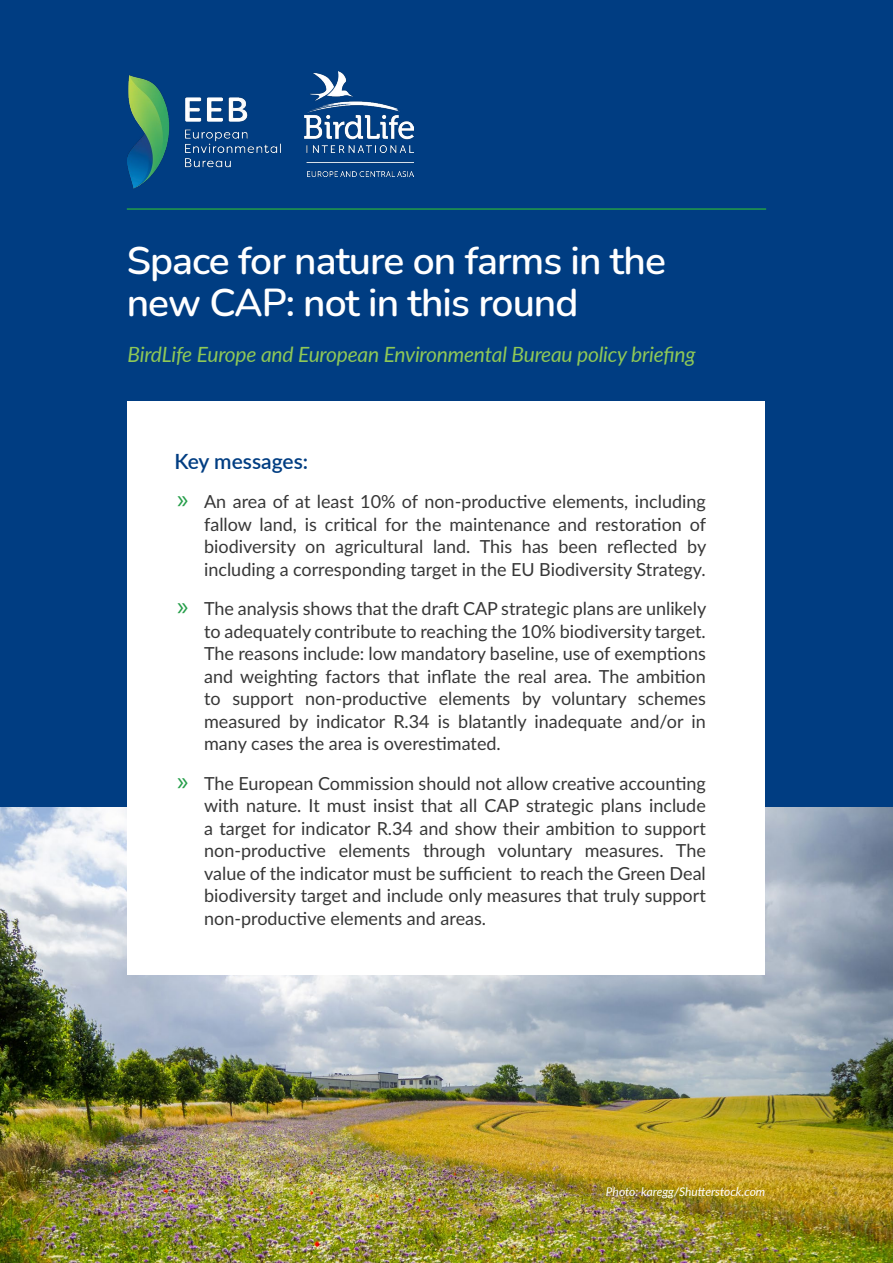
<style>
.page{position:relative;width:893px;height:1263px;background:#fff}
.page>*{position:absolute;margin:0;border:0;box-sizing:border-box;transform-origin:0 0}
.t1{font:600 39px/42px "Nunito";letter-spacing:-.025em;color:#fff}
.t2{font:italic 21px "Lato";letter-spacing:-.01em;color:#8ec857}
.t3{font:600 21px "Lato";color:#003d82}
.t4{font:18px/22.5px "Lato";color:#373737;text-align:justify}
.t5{font:italic 12px "Lato";color:#fff}
.s1{font-family:"Myriad Pro";font-size:27px;color:#239d48}
</style>
<div class="page">
<div style="left:0;top:0;width:893px;height:943px;background:#003d82"></div>
<img style="left:128px;top:75px;width:154px;height:114px">
<img style="left:0;top:808px;width:893px;height:455px">
<div style="left:128px;top:401px;width:637px;height:574px;background:#fff"></div>
<img style="left:304px;top:72px;width:109px;height:105px">
<hr style="left:127px;top:208px;width:639px;height:2px;background:#239d48">
<h1 class="t1" style="left:127px;top:243px;width:541px">Space for nature on farms in the new CAP: not in this round</h1>
<p class="t2" style="left:128px;top:340px;width:569px">BirdLife Europe and European Environmental Bureau policy briefing</p>
<p class="t3" style="left:174px;top:453px;width:135px">Key messages:</p>
<p class="t4" style="left:204px;top:490px;width:504px;text-indent:-27px"><span class="s1">»</span> An area of at least 10% of non-productive elements, including fallow land, is critical for the maintenance and restoration of biodiversity on agricultural land. This has been reflected by including a corresponding target in the EU Biodiversity Strategy.</p>
<p class="t4" style="left:204px;top:597px;width:504px;text-indent:-27px"><span class="s1">»</span> The analysis shows that the draft CAP strategic plans are unlikely to adequately contribute to reaching the 10% biodiversity target.<br>The reasons include: low mandatory baseline, use of exemptions and weighting factors that inflate the real area. The ambition to support non-productive elements by voluntary schemes measured by indicator R.34 is blatantly inadequate and/or in many cases the area is overestimated.</p>
<p class="t4" style="left:204px;top:771px;width:503px;text-indent:-27px"><span class="s1">»</span> The European Commission should not allow creative accounting with nature. It must insist that all CAP strategic plans include a target for indicator R.34 and show their ambition to support non-productive elements through voluntary measures. The value of the indicator must be sufficient to reach the Green Deal biodiversity target and include only measures that truly support non-productive elements and areas.</p>
<p class="t5" style="left:606px;top:1183px;width:161px">Photo: karegg/Shutterstock.com</p>
</div>
